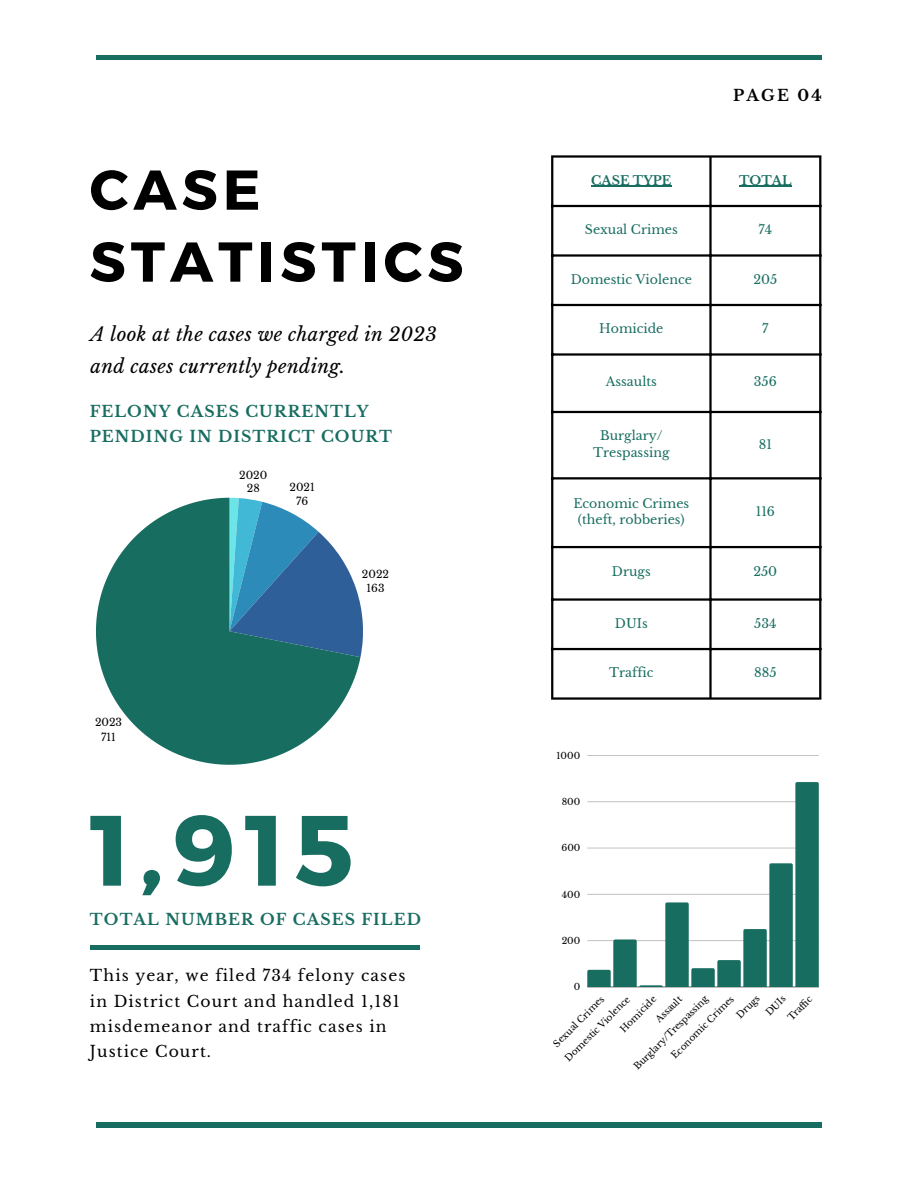
<style>
.page{position:relative;width:918px;height:1188px;background:#fff}
.page>*{position:absolute;margin:0;border:0;box-sizing:border-box;transform-origin:0 0}
.t1{font:700 99.6px "Montserrat";color:#186d61}
.t2{font:700 56.1px/72px "Montserrat";letter-spacing:.09em;color:#000}
.t3{font:italic 18.6px/31.8px "Libre Baskerville";letter-spacing:.02em;color:#000}
.t4{font:15.6px/25.3px "Libre Baskerville";letter-spacing:.07em;color:#000}
.t5{font:700 15.6px/25.3px "Libre Baskerville";letter-spacing:.07em;color:#186d61}
.t6{font:700 15.6px "Libre Baskerville";letter-spacing:.14em;color:#000}
.t7{font:12.6px "Libre Baskerville";color:#186d61}
.t8{font:700 12.6px "Libre Baskerville";color:#186d61}
.t9{font:10.5px/14.2px "Libre Baskerville";color:#000;text-align:center}
.t10{font:9.15px "Libre Baskerville";color:#000}
</style>
<div class="page">
<hr style="left:97px;top:1123px;width:725px;height:4px;background:#186d61">
<div style="left:96px;top:55px;width:725px;height:5px;background:#186d61"></div>
<div style="left:90px;top:945px;width:330px;height:5px;background:#186d61"></div>
<hr style="left:587px;top:755px;width:232px;height:1px;background:#000">
<hr style="left:587px;top:987px;width:232px;height:1px;background:#000">
<svg style="left:587px;top:782px;width:232px;height:205px"></svg>
<hr style="left:591px;top:186px;width:81px;height:1px;background:#186d61">
<hr style="left:739px;top:186px;width:53px;height:1px;background:#186d61">
<hr style="left:551px;top:158px;width:2px;height:539px;background:#000">
<hr style="left:709px;top:158px;width:3px;height:539px;background:#000">
<hr style="left:819px;top:158px;width:2px;height:539px;background:#000">
<hr style="left:551px;top:155px;width:270px;height:3px;background:#000">
<hr style="left:551px;top:205px;width:270px;height:2px;background:#000">
<hr style="left:551px;top:254px;width:270px;height:3px;background:#000">
<hr style="left:551px;top:304px;width:270px;height:2px;background:#000">
<hr style="left:551px;top:353px;width:270px;height:3px;background:#000">
<hr style="left:551px;top:411px;width:270px;height:2px;background:#000">
<hr style="left:551px;top:477px;width:270px;height:2px;background:#000">
<hr style="left:551px;top:546px;width:270px;height:2px;background:#000">
<hr style="left:551px;top:598px;width:270px;height:3px;background:#000">
<hr style="left:551px;top:648px;width:270px;height:2px;background:#000">
<hr style="left:551px;top:697px;width:270px;height:3px;background:#000">
<svg style="left:360px;top:603px;width:3px;height:54px"></svg>
<svg style="left:96px;top:498px;width:264px;height:267px;fill:#186d61"></svg>
<p class="t2" style="left:90px;top:151px;width:375px">CASE<br>STATISTICS</p>
<p class="t3" style="left:90px;top:319px;width:348px">A look at the cases we charged in 2023 and cases currently pending.</p>
<p class="t5" style="left:90px;top:399px;width:304px">FELONY CASES CURRENTLY<br>PENDING IN DISTRICT COURT</p>
<p class="t9" style="left:95px;top:716px;width:29px">2023<br>711</p>
<p class="t9" style="left:239px;top:468px;width:30px;line-height:13.8px">2020<br>28</p>
<p class="t9" style="left:290px;top:480px;width:27px">2021<br>76</p>
<p class="t9" style="left:362px;top:568px;width:29px;line-height:13.8px">2022<br>163</p>
<p class="t1" style="left:90px;top:785px;width:266px">1,915</p>
<h4 class="t5" style="left:90px;top:907px;width:333px">TOTAL NUMBER OF CASES FILED</h4>
<h2 class="t4" style="left:90px;top:963px;width:317px">This year, we filed 734 felony cases in District Court and handled 1,181 misdemeanor and traffic cases in<br>Justice Court.</h2>
<p class="t6" style="left:733px;top:86px;width:90px">PAGE 04</p>
<h3 class="t8" style="left:591px;top:173px;width:82px">CASE TYPE</h3>
<h4 class="t8" style="left:739px;top:173px;width:54px">TOTAL</h4>
<h1 class="t7" style="left:585px;top:222px;width:94px">Sexual Crimes</h1>
<h4 class="t7" style="left:759px;top:222px;width:15px">74</h4>
<p class="t7" style="left:571px;top:272px;width:123px">Domestic Violence</p>
<p class="t7" style="left:753px;top:272px;width:25px">205</p>
<p class="t7" style="left:599px;top:321px;width:66px">Homicide</p>
<p class="t7" style="left:762px;top:321px;width:8px">7</p>
<p class="t7" style="left:606px;top:374px;width:53px">Assaults</p>
<p class="t7" style="left:754px;top:374px;width:24px">356</p>
<p class="t7" style="left:600px;top:428px;width:64px">Burglary/</p>
<p class="t7" style="left:593px;top:445px;width:78px">Trespassing</p>
<p class="t7" style="left:573px;top:496px;width:117px">Economic Crimes</p>
<p class="t7" style="left:578px;top:512px;width:108px">(theft, robberies)</p>
<p class="t7" style="left:759px;top:436px;width:15px">81</p>
<p class="t7" style="left:756px;top:504px;width:21px">116</p>
<p class="t7" style="left:612px;top:564px;width:40px">Drugs</p>
<p class="t7" style="left:753px;top:564px;width:25px">250</p>
<p class="t7" style="left:615px;top:616px;width:34px">DUIs</p>
<p class="t7" style="left:754px;top:616px;width:24px">534</p>
<p class="t7" style="left:609px;top:665px;width:46px">Traffic</p>
<p class="t7" style="left:754px;top:665px;width:24px">885</p>
<p class="t10" style="left:557px;top:750px;width:25px">1000</p>
<p class="t10" style="left:562px;top:796px;width:20px">800</p>
<p class="t10" style="left:562px;top:843px;width:20px">600</p>
<p class="t10" style="left:562px;top:889px;width:20px">400</p>
<p class="t10" style="left:562px;top:935px;width:20px">200</p>
<p class="t10" style="left:574px;top:981px;width:8px">0</p>
<p class="t10" style="left:669px;top:1053px;width:86px;rotate:-45deg">Economic Crimes</p>
<p class="t10" style="left:734px;top:1012px;width:30px;rotate:-45deg">Drugs</p>
<p class="t10" style="left:763px;top:1010px;width:25px;rotate:-45deg">DUIs</p>
<p class="t10" style="left:785px;top:1015px;width:31px;rotate:-45deg">Traffi c</p>
<p class="t10" style="left:632px;top:1064px;width:102px;rotate:-45deg">Burglary/Trespassing</p>
<p class="t10" style="left:653px;top:1017px;width:35px;rotate:-45deg">Assault</p>
<p class="t10" style="left:618px;top:1026px;width:48px;rotate:-45deg">Homicide</p>
<p class="t10" style="left:551px;top:1041px;width:69px;rotate:-45deg">Sexual Crimes</p>
<p class="t10" style="left:563px;top:1056px;width:89px;rotate:-45deg">Domestic Violence</p>
</div>
